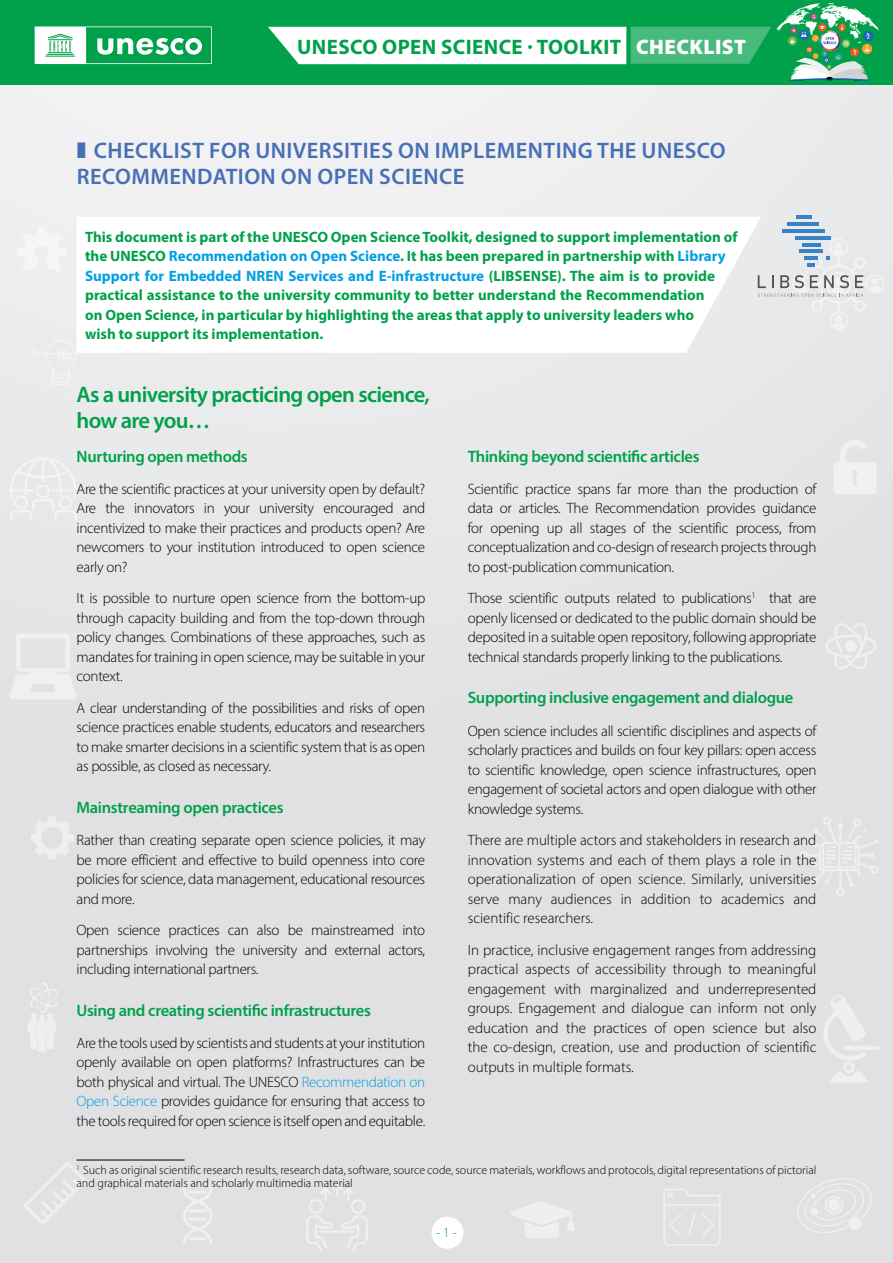
<style>
.page{position:relative;width:893px;height:1263px;background:#fff}
.page>*{position:absolute;margin:0;border:0;box-sizing:border-box;transform-origin:0 0}
.t1{font:600 22.5px/26px "Myriad Pro";letter-spacing:.02em;color:#4670b6}
.t2{font:600 22.5px/25.5px "Myriad Pro";letter-spacing:-.03em;color:#00a14a}
.t3{font:700 21px "Myriad Pro";letter-spacing:.02em;color:#00a14a}
.t4{font:600 16.5px "Myriad Pro";letter-spacing:-.02em;color:#00a14a}
.t5{font:300 15px/19.5px "Myriad Pro";letter-spacing:-.02em;color:#000;text-align:justify}
.t6{font:700 15px/19.5px "Myriad Pro";color:#00a14a}
.t7{font:300 13.5px "Myriad Pro";color:#00a14a}
.t8{font:300 12px/13.5px "Myriad Pro";color:#000}
.s1{font-weight:900;color:#fff}
.s2{color:#009fe3}
</style>
<div class="page">
<div style="left:0;top:0;width:893px;height:1263px;background:linear-gradient(to right,#e6e6e8,#e3e3e6)"></div>
<div style="left:0;top:0;width:893px;height:84px;background:#00a14a"></div>
<svg style="left:35px;top:26px;width:177px;height:38px"></svg>
<svg style="left:825px;top:622px;width:52px;height:47px"></svg>
<div style="left:845px;top:640px;width:12px;height:12px;background:#efeff1;border-radius:50%"></div>
<svg style="left:183px;top:1186px;width:30px;height:57px"></svg>
<hr style="left:189px;top:1190px;width:18px;height:3px;background:#fff">
<hr style="left:189px;top:1237px;width:18px;height:3px;background:#fff">
<hr style="left:189px;top:1209px;width:18px;height:3px;background:#fff">
<hr style="left:189px;top:1217px;width:18px;height:3px;background:#fff">
<svg style="left:31px;top:816px;width:43px;height:43px"></svg>
<svg style="left:510px;top:1201px;width:65px;height:37px"></svg>
<svg style="left:9px;top:634px;width:68px;height:65px"></svg>
<svg style="left:794px;top:1178px;width:79px;height:55px;background:#e4e4e6"></svg>
<svg style="left:32px;top:340px;width:45px;height:45px"></svg>
<svg style="left:23px;top:1161px;width:64px;height:64px;background:#e3e3e6"></svg>
<svg style="left:833px;top:440px;width:43px;height:54px"></svg>
<div style="left:28px;top:982px;width:30px;height:70px;background:#e8e8ea"></div>
<svg style="left:663px;top:1188px;width:58px;height:58px;background:#e3e3e6"></svg>
<div style="left:17px;top:227px;width:50px;height:45px;background:#f4f4f4"></div>
<svg style="left:10px;top:457px;width:67px;height:64px"></svg>
<hr style="left:52px;top:489px;width:24px;height:3px;background:#fff">
<hr style="left:10px;top:489px;width:24px;height:3px;background:#fff">
<hr style="left:42px;top:457px;width:2px;height:25px;background:#fff">
<svg style="left:306px;top:1184px;width:62px;height:67px;background:#e4e4e6"></svg>
<svg style="left:798px;top:815px;width:81px;height:83px;background:#e3e3e6"></svg>
<hr style="left:844px;top:1046px;width:36px;height:4px;background:#efeff1;border-radius:2px">
<svg style="left:822px;top:994px;width:45px;height:88px"></svg>
<div style="left:431px;top:1217px;width:32px;height:32px;background:#fff;border-radius:50%"></div>
<svg style="left:268px;top:3px;width:611px;height:78px"></svg>
<svg style="left:77px;top:217px;width:684px;height:136px"></svg>
<hr style="left:77px;top:1160px;width:108px;height:1px;background:#000">
<hr style="left:787px;top:222px;width:32px;height:4px;background:#3982c4">
<hr style="left:796px;top:215px;width:15px;height:4px;background:#3982c4">
<hr style="left:782px;top:229px;width:43px;height:4px;background:#3982c4">
<hr style="left:795px;top:236px;width:35px;height:3px;background:#3982c4">
<svg style="left:758px;top:238px;width:126px;height:92px;background:#dee0e4"></svg>
<h2 class="t3" style="left:297px;top:33px;width:450px">UNESCO OPEN SCIENCE · TOOLKIT <span class="s1">CHECKLIST</span></h2>
<h1 class="t1" style="left:77px;top:137px;width:650px">❚ CHECKLIST FOR UNIVERSITIES ON IMPLEMENTING THE UNESCO<br>RECOMMENDATION ON OPEN SCIENCE</h1>
<p class="t6" style="left:85px;top:226px;width:654px">This document is part of the UNESCO Open Science Toolkit, designed to support implementation of the UNESCO <span class="s2">Recommendation on Open Science</span>. It has been prepared in partnership with <span class="s2">Library Support for Embedded NREN Services and E-infrastructure</span> (LIBSENSE). The aim is to provide practical assistance to the university community to better understand the Recommendation<br>on Open Science, in particular by highlighting the areas that apply to university leaders who<br>wish to support its implementation.</p>
<h1 class="t2" style="left:77px;top:381px;width:355px">As a university practicing open science, how are you…</h1>
<p class="t4" style="left:77px;top:445px;width:173px">Nurturing open methods</p>
<p class="t5" style="left:77px;top:479px;width:350px">Are the scientific practices at your university open by default?<br>Are the innovators in your university encouraged and incentivized to make their practices and products open? Are newcomers to your institution introduced to open science early on?</p>
<p class="t5" style="left:77px;top:588px;width:350px">It is possible to nurture open science from the bottom-up through capacity building and from the top-down through policy changes. Combinations of these approaches, such as mandates for training in open science, may be suitable in your context.</p>
<p class="t5" style="left:77px;top:698px;width:350px">A clear understanding of the possibilities and risks of open science practices enable students, educators and researchers to make smarter decisions in a scientific system that is as open as possible, as closed as necessary.</p>
<p class="t4" style="left:77px;top:797px;width:209px">Mainstreaming open practices</p>
<p class="t5" style="left:77px;top:830px;width:350px">Rather than creating separate open science policies, it may be more efficient and effective to build openness into core policies for science, data management, educational resources and more.</p>
<p class="t5" style="left:77px;top:920px;width:350px">Open science practices can also be mainstreamed into partnerships involving the university and external actors, including international partners.</p>
<p class="t4" style="left:77px;top:999px;width:296px">Using and creating scientific infrastructures</p>
<p class="t5" style="left:77px;top:1033px;width:350px">Are the tools used by scientists and students at your institution openly available on open platforms? Infrastructures can be both physical and virtual. The UNESCO <span class="s2">Recommendation on Open Science</span> provides guidance for ensuring that access to the tools required for open science is itself open and equitable.</p>
<p class="t4" style="left:468px;top:445px;width:233px">Thinking beyond scientific articles</p>
<p class="t5" style="left:468px;top:479px;width:350px">Scientific practice spans far more than the production of data or articles. The Recommendation provides guidance for opening up all stages of the scientific process, from conceptualization and co-design of research projects through to post-publication communication.</p>
<p class="t5" style="left:468px;top:588px;width:350px">Those scientific outputs related to publications<sup>1</sup> that are openly licensed or dedicated to the public domain should be deposited in a suitable open repository, following appropriate technical standards properly linking to the publications.</p>
<p class="t4" style="left:468px;top:687px;width:327px">Supporting inclusive engagement and dialogue</p>
<p class="t5" style="left:468px;top:721px;width:350px">Open science includes all scientific disciplines and aspects of scholarly practices and builds on four key pillars: open access to scientific knowledge, open science infrastructures, open engagement of societal actors and open dialogue with other knowledge systems.</p>
<p class="t5" style="left:468px;top:830px;width:350px">There are multiple actors and stakeholders in research and innovation systems and each of them plays a role in the operationalization of open science. Similarly, universities serve many audiences in addition to academics and scientific researchers.</p>
<p class="t5" style="left:468px;top:940px;width:350px">In practice, inclusive engagement ranges from addressing practical aspects of accessibility through to meaningful engagement with marginalized and underrepresented groups. Engagement and dialogue can inform not only education and the practices of open science but also the co-design, creation, use and production of scientific outputs in multiple formats.</p>
<p class="t8" style="left:77px;top:1163px;width:741px"><sup>1</sup> Such as original scientific research results, research data, software, source code, source materials, workflows and protocols, digital representations of pictorial and graphical materials and scholarly multimedia material</p>
<p class="t7" style="left:436px;top:1224px;width:22px">- 1 -</p>
</div>
